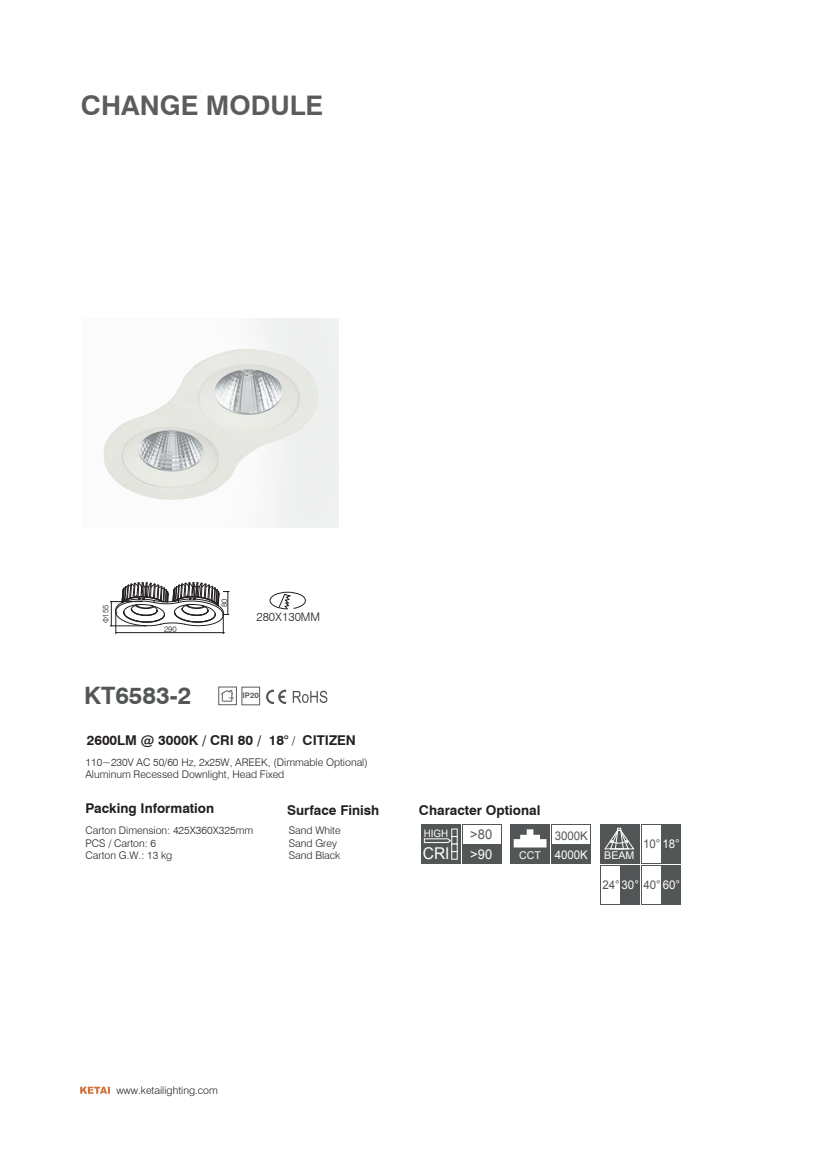
<style>
.page{position:relative;width:838px;height:1151px;background:#fff}
.page>*{position:absolute;margin:0;border:0;box-sizing:border-box;transform-origin:0 0}
.t1{font:700 27px "Swiss 721 BT";color:#5c5b5e}
.t2{font:700 24px "Swiss 721 BT";color:#535657}
.t3{font:16.2px "Arial";color:#fff;scale:.96 1}
.t4{font:700 13.5px "Swiss 721 BT";color:#231f20}
.t5{font:13.5px "Arial";color:#535657;scale:.96 1}
.t6{font:13.5px "Arial";color:#fff;scale:.96 1}
.t7{font:12px "Arial";color:#535657;scale:.96 1}
.t8{font:12px "Arial";color:#fff;scale:.96 1}
.t9{font:300 11.85px "Swiss 721 BT";color:#231f20}
.t10{font:10.65px "Arial";color:#fff}
.t11{font:300 10.5px/12.6px "Swiss 721 BT";color:#231f20}
.t12{font:10.2px "Arial";color:#fff;scale:.96 1}
.t13{font:300 7.95px "Swiss 721 BT";color:#231f20}
.t14{font:700 7.8px "Swiss 721 BT";color:#5c5b5e}
.s1{font-family:"Adobe Song Std"}
.s2{font-family:"Adobe Song Std";font-weight:300}
.s3{color:#fff}
</style>
<div class="page">
<div style="left:600px;top:865px;width:39px;height:39px;background:#535657"></div>
<div style="left:601px;top:866px;width:18px;height:37px;background:#fff"></div>
<div style="left:641px;top:865px;width:39px;height:39px;background:#535657"></div>
<div style="left:642px;top:866px;width:19px;height:37px;background:#fff"></div>
<div style="left:218px;top:686px;width:19px;height:18px;border:1px solid #5c5b5e"></div>
<svg style="left:221px;top:690px;width:13px;height:11px"></svg>
<div style="left:242px;top:686px;width:18px;height:18px;border:1px solid #5c5b5e"></div>
<svg style="left:266px;top:689px;width:20px;height:14px"></svg>
<svg style="left:293px;top:690px;width:34px;height:12px"></svg>
<div style="left:421px;top:824px;width:39px;height:39px;background:#535657"></div>
<svg style="left:423px;top:838px;width:28px;height:5px"></svg>
<svg style="left:451px;top:828px;width:6px;height:8px"></svg>
<svg style="left:451px;top:836px;width:6px;height:7px"></svg>
<svg style="left:451px;top:843px;width:6px;height:8px"></svg>
<svg style="left:451px;top:851px;width:6px;height:8px"></svg>
<div style="left:462px;top:824px;width:40px;height:39px;background:#535657"></div>
<div style="left:463px;top:825px;width:37px;height:18px;background:#fff"></div>
<div style="left:510px;top:824px;width:40px;height:39px;background:#535657"></div>
<svg style="left:513px;top:829px;width:33px;height:18px"></svg>
<div style="left:551px;top:824px;width:40px;height:39px;background:#535657"></div>
<div style="left:552px;top:825px;width:38px;height:19px;background:#fff"></div>
<div style="left:600px;top:824px;width:39px;height:39px;background:#535657"></div>
<div style="left:641px;top:824px;width:39px;height:39px;background:#535657"></div>
<div style="left:642px;top:825px;width:18px;height:37px;background:#fff"></div>
<svg style="left:604px;top:827px;width:30px;height:22px"></svg>
<svg style="left:269px;top:591px;width:37px;height:18px"></svg>
<hr style="left:110px;top:625px;width:35px;height:1px;background:#231f20">
<hr style="left:110px;top:601px;width:31px;height:1px;background:#231f20">
<svg style="left:111px;top:582px;width:118px;height:51px"></svg>
<img style="left:95px;top:340px;width:232px;height:166px">
<svg style="left:80px;top:1086px;width:30px;height:7px"></svg>
<h1 class="t1" style="left:81px;top:89px;width:244px">CHANGE MODULE</h1>
<p class="t13" style="left:219px;top:606px;width:10px;rotate:-90deg">80</p>
<p class="t13" style="left:101px;top:623px;width:21px;rotate:-90deg"><span class="s1">Φ</span>155</p>
<p class="t9" style="left:256px;top:609px;width:65px">280X130MM</p>
<p class="t13" style="left:164px;top:624px;width:14px">290</p>
<h2 class="t2" style="left:84px;top:680px;width:109px">KT6583-2</h2>
<p class="t14" style="left:242px;top:690px;width:18px">IP20</p>
<p class="t4" style="left:87px;top:731px;width:271px">2600LM @ 3000K / CRI 80 / 18° <span class="s2">/</span> CITIZEN</p>
<p class="t11" style="left:85px;top:755px;width:284px">110~230V AC 50/60 Hz, 2x25W, AREEK, (Dimmable Optional)<br>Aluminum Recessed Downlight, Head Fixed</p>
<p class="t4" style="left:86px;top:800px;width:130px">Packing Information</p>
<p class="t4" style="left:287px;top:801px;width:94px">Surface Finish</p>
<p class="t4" style="left:419px;top:801px;width:123px">Character Optional</p>
<p class="t11" style="left:86px;top:823px;width:169px">Carton Dimension: 425X360X325mm<br>PCS / Carton: 6<br>Carton G.W.: 13 kg</p>
<p class="t11" style="left:289px;top:823px;width:53px">Sand White<br>Sand Grey<br>Sand Black</p>
<p class="t12" style="left:423px;top:826px;width:27px">HIGH</p>
<p class="t5" style="left:470px;top:825px;width:24px">&gt;80</p>
<p class="t6" style="left:470px;top:844px;width:24px">&gt;90</p>
<p class="t10" style="left:519px;top:848px;width:23px">CCT</p>
<h3 class="t3" style="left:423px;top:842px;width:29px">CRI</h3>
<p class="t7" style="left:554px;top:827px;width:36px">3000K</p>
<p class="t8" style="left:554px;top:846px;width:36px">4000K</p>
<p class="t10" style="left:604px;top:848px;width:32px">BEAM</p>
<p class="t7" style="left:643px;top:835px;width:40px">10° <span class="s3">18°</span></p>
<p class="t7" style="left:602px;top:877px;width:82px">24° <span class="s3">30°</span> 40° <span class="s3">60°</span></p>
<p class="t11" style="left:116px;top:1083px;width:103px">www.ketailighting.com</p>
</div>
